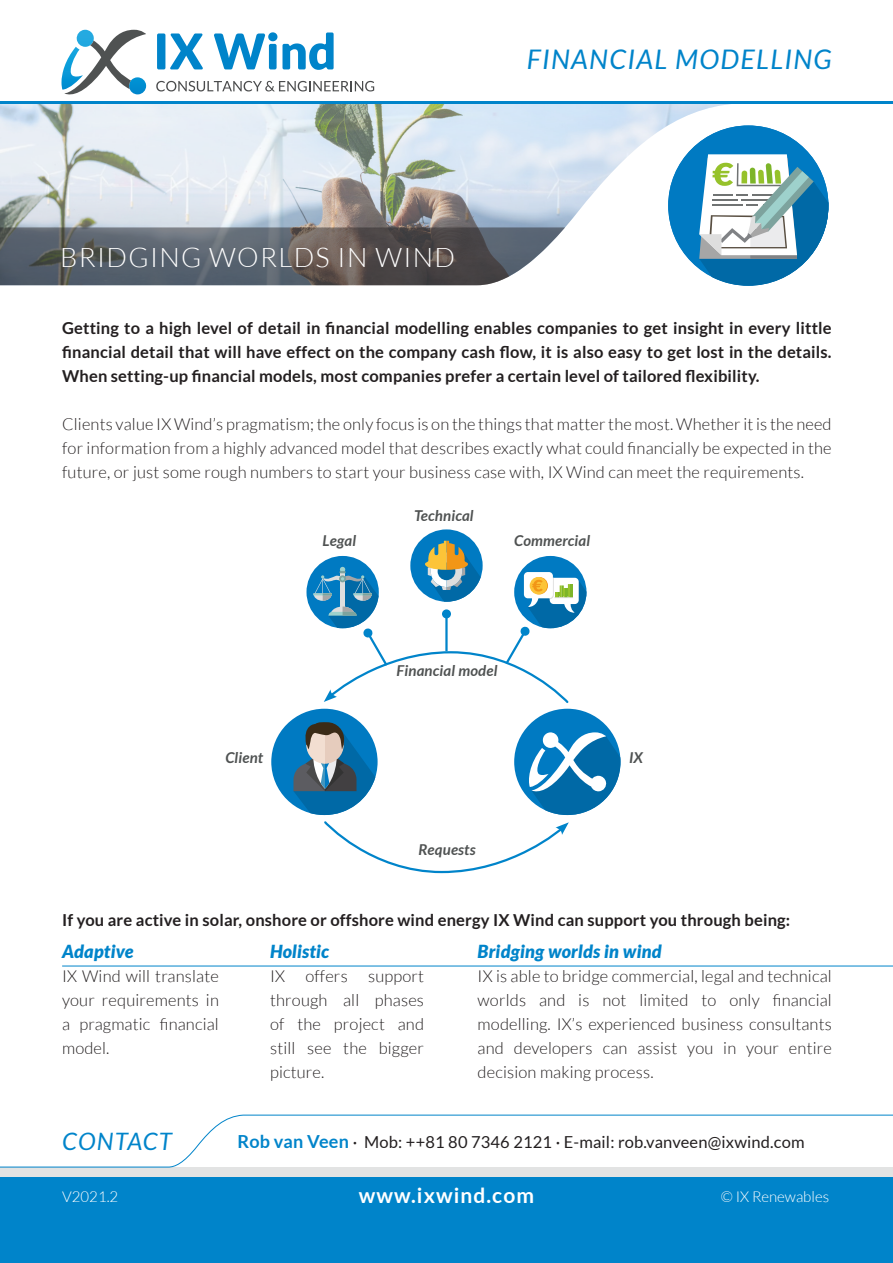
<style>
.page{position:relative;width:893px;height:1263px;background:#fff}
.page>*{position:absolute;margin:0;border:0;box-sizing:border-box;transform-origin:0 0}
.t1{font:300 27px "Lato";letter-spacing:.05em;color:#fff}
.t2{font:italic 27px "Lato";letter-spacing:.05em;color:#0084ca}
.t3{font:italic 24px "Lato";letter-spacing:.05em;color:#0084ca}
.t4{font:700 21px "Lato";letter-spacing:.05em;color:#fff}
.t5{font:italic 900 18px "Lato";letter-spacing:.01em;color:#0084ca}
.t6{font:300 16.5px/24px "Lato";letter-spacing:.01em;color:#231f20;text-align:justify}
.t7{font:700 16.5px/24px "Lato";letter-spacing:.01em;color:#231f20;text-align:justify}
.t8{font:16.5px "Lato";letter-spacing:.01em;color:#231f20}
.t9{font:italic 700 15px "Lato";letter-spacing:.01em;color:#4f5252}
.t10{font:300 15px "Lato";color:#fff}
.s1{font-weight:700;font-size:18px;color:#0084ca}
</style>
<div class="page">
<img style="left:0;top:104px;width:730px;height:163px">
<svg style="left:0;top:227px;width:565px;height:58px;background:#62656a"></svg>
<div style="left:0;top:1167px;width:893px;height:10px;background:#e2e3e3"></div>
<div style="left:0;top:1177px;width:893px;height:86px;background:#0084ca"></div>
<hr style="left:0;top:101px;width:893px;height:3px;background:#0084ca">
<svg style="left:0;top:1114px;width:893px;height:54px"></svg>
<svg style="left:156px;top:81px;width:218px;height:10px"></svg>
<div style="left:157px;top:33px;width:8px;height:36px;background:#0084ca;border-radius:2px"></div>
<svg style="left:170px;top:33px;width:33px;height:36px"></svg>
<svg style="left:214px;top:32px;width:120px;height:38px"></svg>
<svg style="left:61px;top:30px;width:86px;height:65px"></svg>
<hr style="left:62px;top:966px;width:831px;height:1px;background:#0084ca">
<div style="left:271px;top:709px;width:107px;height:106px;background:#007ac2;border-radius:50%"></div>
<div style="left:410px;top:529px;width:73px;height:73px;background:#007ac2;border-radius:50%"></div>
<div style="left:306px;top:556px;width:73px;height:72px;background:#007ac2;border-radius:50%"></div>
<svg style="left:313px;top:541px;width:273px;height:162px"></svg>
<div style="left:668px;top:125px;width:160px;height:161px;background:#007ac2;border-radius:50%"></div>
<svg style="left:699px;top:154px;width:129px;height:132px"></svg>
<div style="left:514px;top:709px;width:106px;height:106px;background:#007ac2;border-radius:50%"></div>
<svg style="left:293px;top:722px;width:327px;height:152px"></svg>
<h1 class="t1" style="left:60px;top:243px;width:396px">BRIDGING WORLDS IN WIND</h1>
<p class="t2" style="left:527px;top:44px;width:307px">FINANCIAL MODELLING</p>
<p class="t7" style="left:62px;top:316px;width:771px">Getting to a high level of detail in financial modelling enables companies to get insight in every little financial detail that will have effect on the company cash flow, it is also easy to get lost in the details.<br>When setting-up financial models, most companies prefer a certain level of tailored flexibility.</p>
<p class="t6" style="left:62px;top:412px;width:771px">Clients value IX Wind’s pragmatism; the only focus is on the things that matter the most. Whether it is the need for information from a highly advanced model that describes exactly what could financially be expected in the future, or just some rough numbers to start your business case with, IX Wind can meet the requirements.</p>
<p class="t9" style="left:414px;top:507px;width:61px">Technical</p>
<p class="t9" style="left:323px;top:531px;width:35px">Legal</p>
<p class="t9" style="left:514px;top:531px;width:77px">Commercial</p>
<p class="t9" style="left:397px;top:662px;width:102px">Financial model</p>
<p class="t9" style="left:225px;top:749px;width:39px">Client</p>
<p class="t9" style="left:629px;top:749px;width:15px">IX</p>
<p class="t9" style="left:418px;top:841px;width:59px">Requests</p>
<p class="t7" style="left:62px;top:908px;width:730px">If you are active in solar, onshore or offshore wind energy IX Wind can support you through being:</p>
<p class="t5" style="left:62px;top:941px;width:73px">Adaptive</p>
<p class="t6" style="left:62px;top:964px;width:158px">IX Wind will translate your requirements in a pragmatic financial model.</p>
<p class="t5" style="left:270px;top:941px;width:61px">Holistic</p>
<p class="t6" style="left:270px;top:964px;width:156px">IX offers support through all phases of the project and still see the bigger picture.</p>
<p class="t5" style="left:478px;top:941px;width:186px">Bridging worlds in wind</p>
<p class="t6" style="left:478px;top:964px;width:356px">IX is able to bridge commercial, legal and technical worlds and is not limited to only financial modelling. IX’s experienced business consultants and developers can assist you in your entire decision making process.</p>
<h2 class="t3" style="left:62px;top:1127px;width:111px">CONTACT</h2>
<p class="t8" style="left:237px;top:1133px;width:569px"><span class="s1">Rob van Veen</span> · Mob: ++81 80 7346 2121 · E-mail: rob.vanveen@ixwind.com</p>
<p class="t4" style="left:359px;top:1183px;width:177px">www.ixwind.com</p>
<p class="t10" style="left:62px;top:1188px;width:58px">V2021.2</p>
<p class="t10" style="left:721px;top:1188px;width:110px">© IX Renewables</p>
</div>
